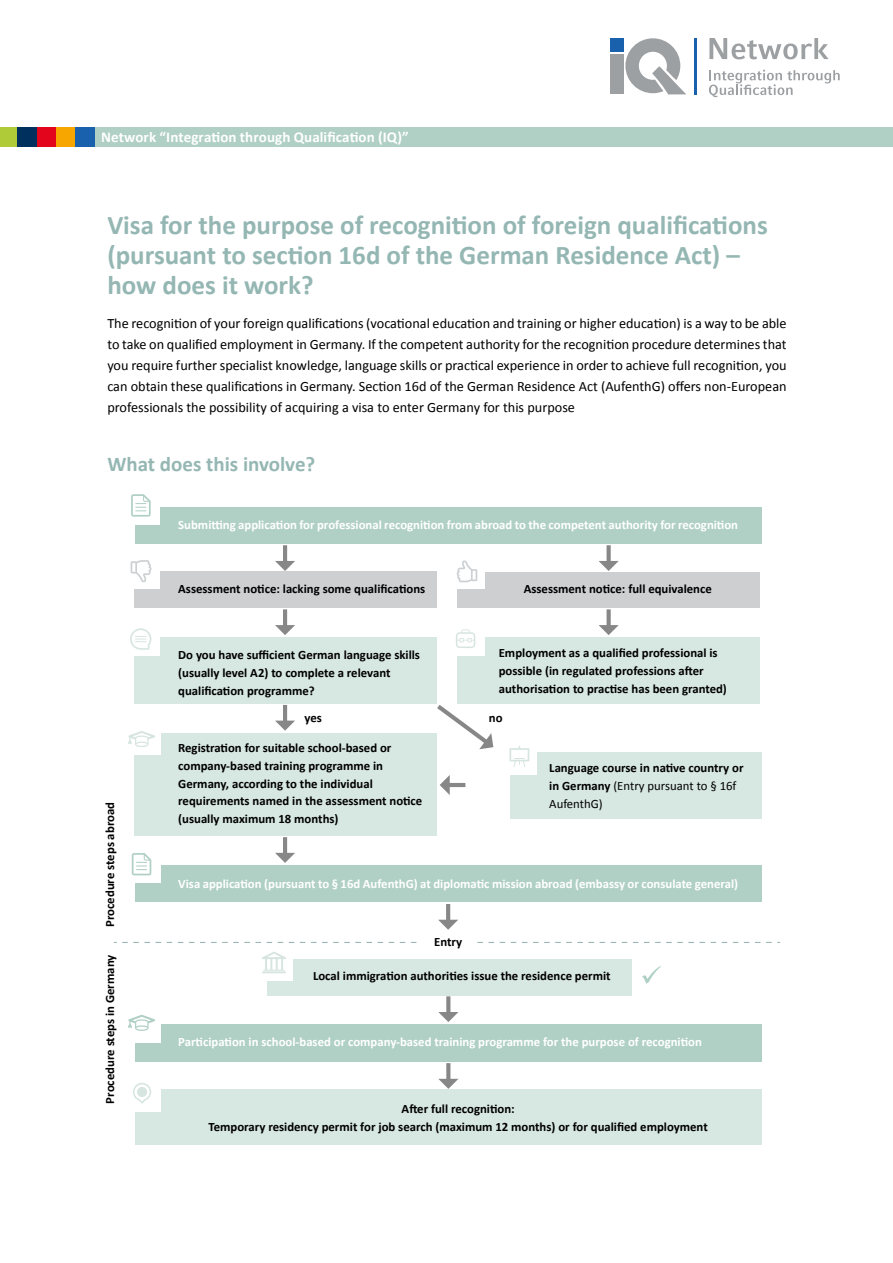
<style>
.page{position:relative;width:893px;height:1263px;background:#fff}
.page>*{position:absolute;margin:0;border:0;box-sizing:border-box;transform-origin:0 0}
.t1{font:700 27px/30px "Calibri";color:#95b7b3}
.t2{font:700 21px "Calibri";color:#95b7b3}
.t3{font:700 15px "Calibri";letter-spacing:.005em;color:#fff}
.t4{font:14.25px/21px "Calibri";color:#000;text-align:justify}
.t5{font:700 12.75px/17.7px "Calibri";color:#000}
.t6{font:700 12.75px "Calibri";color:#fff}
.s1{font-weight:400}
</style>
<div class="page">
<div style="left:135px;top:507px;width:627px;height:37px;background:#b0d0c5"></div>
<div style="left:135px;top:865px;width:627px;height:37px;background:#b0d0c5"></div>
<div style="left:268px;top:959px;width:364px;height:36px;background:#d7e7e2"></div>
<div style="left:135px;top:572px;width:302px;height:36px;background:#cdcfd1"></div>
<div style="left:458px;top:572px;width:302px;height:36px;background:#cdcfd1"></div>
<hr style="left:283px;top:545px;width:4px;height:17px;background:#878787">
<svg style="left:275px;top:561px;width:20px;height:10px"></svg>
<svg style="left:642px;top:966px;width:19px;height:18px"></svg>
<hr style="left:283px;top:609px;width:4px;height:17px;background:#878787">
<svg style="left:275px;top:625px;width:20px;height:10px"></svg>
<hr style="left:283px;top:705px;width:4px;height:17px;background:#878787">
<svg style="left:275px;top:721px;width:20px;height:10px"></svg>
<hr style="left:283px;top:837px;width:4px;height:17px;background:#878787">
<svg style="left:275px;top:853px;width:20px;height:10px"></svg>
<div style="left:135px;top:1024px;width:627px;height:37px;background:#b0d0c5"></div>
<div style="left:123px;top:1010px;width:38px;height:32px;background:#fff"></div>
<div style="left:254px;top:948px;width:38px;height:33px;background:#fff"></div>
<div style="left:123px;top:850px;width:38px;height:33px;background:#fff"></div>
<svg style="left:446px;top:996px;width:4px;height:16px"></svg>
<svg style="left:438px;top:1012px;width:20px;height:10px"></svg>
<div style="left:135px;top:1089px;width:627px;height:55px;background:#d7e7e2"></div>
<svg style="left:446px;top:1063px;width:4px;height:16px"></svg>
<svg style="left:438px;top:1079px;width:20px;height:10px"></svg>
<hr style="left:448px;top:783px;width:17px;height:4px;background:#878787">
<svg style="left:440px;top:775px;width:10px;height:20px"></svg>
<div style="left:135px;top:637px;width:302px;height:67px;background:#d7e7e2"></div>
<div style="left:458px;top:637px;width:302px;height:67px;background:#d7e7e2"></div>
<svg style="left:607px;top:545px;width:4px;height:16px"></svg>
<svg style="left:599px;top:561px;width:20px;height:10px"></svg>
<svg style="left:607px;top:609px;width:4px;height:16px"></svg>
<svg style="left:599px;top:625px;width:20px;height:10px"></svg>
<svg style="left:114px;top:942px;width:666px;height:1px"></svg>
<div style="left:421px;top:936px;width:54px;height:13px;background:#fff"></div>
<div style="left:135px;top:733px;width:302px;height:102px;background:#d7e7e2"></div>
<div style="left:510px;top:753px;width:252px;height:66px;background:#d7e7e2"></div>
<svg style="left:437px;top:701px;width:56px;height:48px"></svg>
<hr style="left:446px;top:904px;width:4px;height:17px;background:#878787">
<svg style="left:438px;top:920px;width:20px;height:10px"></svg>
<div style="left:121px;top:492px;width:39px;height:32px;background:#fff"></div>
<div style="left:446px;top:623px;width:38px;height:32px;background:#fff"></div>
<div style="left:446px;top:556px;width:38px;height:33px;background:#fff"></div>
<div style="left:121px;top:556px;width:39px;height:33px;background:#fff"></div>
<div style="left:121px;top:623px;width:39px;height:32px;background:#fff"></div>
<div style="left:123px;top:1079px;width:38px;height:33px;background:#fff"></div>
<div style="left:123px;top:722px;width:38px;height:33px;background:#fff"></div>
<div style="left:498px;top:742px;width:39px;height:32px;background:#fff"></div>
<div style="left:0;top:128px;width:893px;height:19px;background:#b0d0c5"></div>
<div style="left:37px;top:128px;width:19px;height:19px;background:#e3051b"></div>
<div style="left:0;top:128px;width:18px;height:19px;background:#afcb37"></div>
<div style="left:56px;top:128px;width:19px;height:19px;background:#f7a600"></div>
<div style="left:75px;top:128px;width:19px;height:19px;background:#1961ac"></div>
<div style="left:18px;top:128px;width:19px;height:19px;background:#00305d"></div>
<div style="left:610px;top:54px;width:14px;height:39px;background:#9ca0a3"></div>
<div style="left:610px;top:38px;width:14px;height:14px;background:#1961ac"></div>
<svg style="left:625px;top:38px;width:61px;height:56px"></svg>
<hr style="left:694px;top:38px;width:2px;height:57px;background:#1961ac">
<svg style="left:709px;top:38px;width:120px;height:21px"></svg>
<svg style="left:709px;top:70px;width:131px;height:27px"></svg>
<svg style="left:131px;top:494px;width:20px;height:23px"></svg>
<svg style="left:262px;top:952px;width:24px;height:21px"></svg>
<svg style="left:456px;top:629px;width:19px;height:19px"></svg>
<svg style="left:131px;top:560px;width:21px;height:22px"></svg>
<svg style="left:456px;top:560px;width:21px;height:22px"></svg>
<svg style="left:128px;top:1015px;width:27px;height:16px"></svg>
<svg style="left:130px;top:628px;width:21px;height:22px"></svg>
<svg style="left:132px;top:853px;width:19px;height:22px"></svg>
<svg style="left:133px;top:1083px;width:18px;height:21px"></svg>
<svg style="left:128px;top:731px;width:27px;height:16px"></svg>
<svg style="left:509px;top:746px;width:20px;height:21px"></svg>
<p class="t3" style="left:101px;top:127px;width:309px">Network “Integration through Qualification (IQ)”</p>
<h1 class="t1" style="left:107px;top:210px;width:662px">Visa for the purpose of recognition of foreign qualifications (pursuant to section 16d of the German Residence Act) – how does it work?</h1>
<p class="t4" style="left:107px;top:312px;width:681px">The recognition of your foreign qualifications (vocational education and training or higher education) is a way to be able to take on qualified employment in Germany. If the competent authority for the recognition procedure determines that you require further specialist knowledge, language skills or practical experience in order to achieve full recognition, you can obtain these qualifications in Germany. Section 16d of the German Residence Act (AufenthG) offers non-European professionals the possibility of acquiring a visa to enter Germany for this purpose</p>
<h2 class="t2" style="left:107px;top:450px;width:209px">What does this involve?</h2>
<p class="t6" style="left:178px;top:517px;width:561px">Submitting application for professional recognition from abroad to the competent authority for recognition</p>
<p class="t5" style="left:178px;top:580px;width:249px">Assessment notice: lacking some qualifications</p>
<p class="t5" style="left:524px;top:580px;width:190px">Assessment notice: full equivalence</p>
<p class="t5" style="left:178px;top:646px;width:243px">Do you have sufficient German language skills (usually level A2) to complete a relevant qualification programme?</p>
<p class="t5" style="left:499px;top:644px;width:230px">Employment as a qualified professional is possible (in regulated professions after authorisation to practise has been granted)</p>
<p class="t5" style="left:101px;top:927px;width:127px;rotate:-90deg">Procedure steps abroad</p>
<p class="t5" style="left:101px;top:1103px;width:150px;rotate:-90deg">Procedure steps in Germany</p>
<p class="t5" style="left:305px;top:709px;width:19px">yes</p>
<p class="t5" style="left:489px;top:709px;width:15px">no</p>
<p class="t5" style="left:178px;top:739px;width:246px">Registration for suitable school-based or company-based training programme in Germany, according to the individual requirements named in the assessment notice (usually maximum 18 months)</p>
<p class="t5" style="left:549px;top:759px;width:196px">Language course in native country or in Germany <span class="s1">(Entry pursuant to § 16f<br>AufenthG)</span></p>
<p class="t6" style="left:178px;top:876px;width:561px">Visa application (pursuant to § 16d AufenthG) at diplomatic mission abroad (embassy or consulate general)</p>
<p class="t5" style="left:434px;top:933px;width:29px">Entry</p>
<p class="t5" style="left:313px;top:967px;width:299px">Local immigration authorities issue the residence permit</p>
<p class="t6" style="left:178px;top:1033px;width:525px">Participation in school-based or company-based training programme for the purpose of recognition</p>
<p class="t5" style="left:209px;top:1100px;width:501px;text-align:center">After full recognition:<br>Temporary residency permit for job search (maximum 12 months) or for qualified employment</p>
</div>
